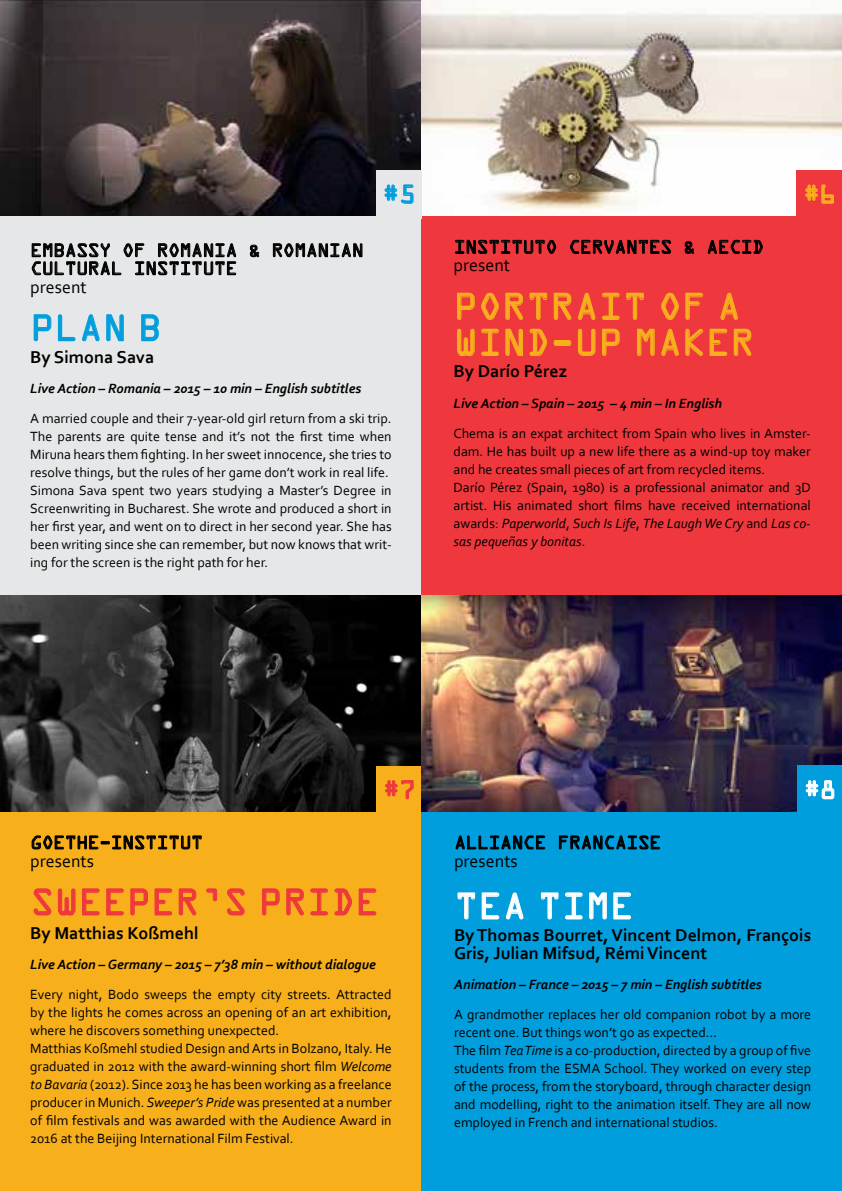
<style>
.page{position:relative;width:842px;height:1191px;background:#fff}
.page>*{position:absolute;margin:0;border:0;box-sizing:border-box;transform-origin:0 0}
.t1{font:40px/36px "OCRA Extended";color:#f7af1c}
.t2{font:40px "OCRA Extended";color:#ef383d}
.t3{font:40px "OCRA Extended";color:#fff}
.t4{font:40px "OCRA Extended";color:#009edd}
.t5{font:28px "OCRA Extended";color:#009edd}
.t6{font:28px "OCRA Extended";color:#f7af1c}
.t7{font:28px "OCRA Extended";color:#ef383d}
.t8{font:28px "OCRA Extended";color:#fff}
.t9{font:20px/18px "OCRA Extended";letter-spacing:-.03em;color:#000}
.t10{font:700 18px/18px "Corbel";color:#000}
.t11{font:18px "Corbel";color:#000}
.t12{font:14px/18px "Corbel";color:#000}
.t13{font:italic 700 14px "Corbel";color:#000}
.s1{font-style:italic}
</style>
<div class="page">
<div style="left:0;top:0;width:421px;height:595px;background:#e6e7e8"></div>
<div style="left:421px;top:0;width:421px;height:595px;background:#ef383d"></div>
<img style="left:0;top:0;width:842px;height:215px">
<svg style="left:455px;top:240px;width:102px;height:14px"></svg>
<svg style="left:570px;top:240px;width:102px;height:14px"></svg>
<svg style="left:684px;top:241px;width:10px;height:13px"></svg>
<svg style="left:707px;top:240px;width:56px;height:14px"></svg>
<svg style="left:457px;top:293px;width:18px;height:27px"></svg>
<svg style="left:481px;top:293px;width:18px;height:27px"></svg>
<svg style="left:505px;top:293px;width:18px;height:27px"></svg>
<svg style="left:602px;top:293px;width:18px;height:27px"></svg>
<svg style="left:626px;top:293px;width:18px;height:27px"></svg>
<svg style="left:661px;top:293px;width:18px;height:27px"></svg>
<svg style="left:685px;top:293px;width:18px;height:27px"></svg>
<svg style="left:457px;top:329px;width:18px;height:27px"></svg>
<svg style="left:481px;top:329px;width:18px;height:27px"></svg>
<svg style="left:505px;top:329px;width:18px;height:27px"></svg>
<svg style="left:529px;top:293px;width:67px;height:63px"></svg>
<svg style="left:602px;top:329px;width:18px;height:27px"></svg>
<svg style="left:637px;top:329px;width:18px;height:27px"></svg>
<svg style="left:661px;top:329px;width:18px;height:27px"></svg>
<svg style="left:685px;top:329px;width:18px;height:27px"></svg>
<svg style="left:709px;top:293px;width:43px;height:63px"></svg>
<div style="left:376px;top:170px;width:45px;height:49px;background:#e6e7e8"></div>
<svg style="left:384px;top:184px;width:30px;height:20px"></svg>
<div style="left:797px;top:170px;width:45px;height:53px;background:#ef383d"></div>
<svg style="left:805px;top:184px;width:29px;height:20px"></svg>
<div style="left:0;top:595px;width:421px;height:596px;background:#f7af1c"></div>
<div style="left:421px;top:595px;width:421px;height:596px;background:#009edd"></div>
<svg style="left:31px;top:835px;width:171px;height:15px"></svg>
<svg style="left:33px;top:888px;width:43px;height:27px"></svg>
<svg style="left:82px;top:888px;width:18px;height:27px"></svg>
<svg style="left:106px;top:888px;width:18px;height:27px"></svg>
<svg style="left:130px;top:888px;width:18px;height:27px"></svg>
<svg style="left:154px;top:888px;width:43px;height:27px"></svg>
<svg style="left:206px;top:888px;width:12px;height:13px"></svg>
<svg style="left:227px;top:888px;width:18px;height:27px"></svg>
<svg style="left:262px;top:888px;width:18px;height:27px"></svg>
<svg style="left:286px;top:888px;width:18px;height:27px"></svg>
<svg style="left:310px;top:888px;width:18px;height:28px"></svg>
<svg style="left:334px;top:888px;width:18px;height:28px"></svg>
<svg style="left:358px;top:888px;width:19px;height:27px"></svg>
<img style="left:0;top:595px;width:842px;height:216px">
<svg style="left:455px;top:835px;width:91px;height:15px"></svg>
<svg style="left:558px;top:835px;width:102px;height:15px"></svg>
<svg style="left:457px;top:892px;width:43px;height:28px"></svg>
<svg style="left:506px;top:892px;width:18px;height:28px"></svg>
<svg style="left:541px;top:892px;width:18px;height:28px"></svg>
<svg style="left:565px;top:892px;width:18px;height:28px"></svg>
<svg style="left:589px;top:892px;width:18px;height:28px"></svg>
<svg style="left:613px;top:892px;width:18px;height:27px"></svg>
<div style="left:376px;top:765px;width:45px;height:49px;background:#f7af1c"></div>
<svg style="left:385px;top:780px;width:29px;height:20px"></svg>
<div style="left:797px;top:765px;width:45px;height:51px;background:#009edd"></div>
<svg style="left:805px;top:780px;width:30px;height:20px"></svg>
<svg style="left:249px;top:244px;width:11px;height:14px"></svg>
<svg style="left:272px;top:243px;width:91px;height:15px"></svg>
<svg style="left:31px;top:243px;width:206px;height:33px"></svg>
<svg style="left:33px;top:314px;width:43px;height:27px"></svg>
<svg style="left:82px;top:314px;width:18px;height:28px"></svg>
<svg style="left:106px;top:314px;width:18px;height:28px"></svg>
<svg style="left:141px;top:314px;width:18px;height:27px"></svg>
<h2 class="t5" style="left:382px;top:179px;width:34px">#5</h2>
<h2 class="t6" style="left:803px;top:179px;width:34px">#6</h2>
<h3 class="t9" style="left:30px;top:241px;width:335px">EMBASSY OF ROMANIA &amp; ROMANIAN<br>CULTURAL INSTITUTE</h3>
<p class="t11" style="left:30px;top:275px;width:58px">present</p>
<h1 class="t4" style="left:30px;top:306px;width:133px">PLAN B</h1>
<p class="t10" style="left:30px;top:347px;width:126px">By Simona Sava</p>
<p class="t13" style="left:30px;top:379px;width:333px">Live Action – Romania – 2015 – 10 min – English subtitles</p>
<p class="t12" style="left:30px;top:409px;width:363px">A married couple and their 7-year-old girl return from a ski trip.<br>The parents are quite tense and it’s not the first time when Miruna hears them fighting. In her sweet innocence, she tries to resolve things, but the rules of her game don’t work in real life.<br>Simona Sava spent two years studying a Master’s Degree in Screenwriting in Bucharest. She wrote and produced a short in her first year, and went on to direct in her second year. She has been writing since she can remember, but now knows that writ&shy;ing for the screen is the right path for her.</p>
<h3 class="t9" style="left:454px;top:238px;width:312px">INSTITUTO CERVANTES &amp; AECID</h3>
<p class="t11" style="left:454px;top:254px;width:58px">present</p>
<h1 class="t1" style="left:454px;top:288px;width:302px">PORTRAIT OF A<br>WIND-UP MAKER</h1>
<p class="t10" style="left:454px;top:362px;width:115px">By Darío Pérez</p>
<p class="t13" style="left:454px;top:394px;width:270px">Live Action – Spain – 2015 – 4 min – In English</p>
<p class="t12" style="left:454px;top:423px;width:359px">Chema is an expat architect from Spain who lives in Amster&shy;dam. He has built up a new life there as a wind-up toy maker and he creates small pieces of art from recycled items.<br>Darío Pérez (Spain, 1980) is a professional animator and 3D artist. His animated short films have received international awards: <span class="s1">Paperworld</span>, <span class="s1">Such Is Life</span>, <span class="s1">The Laugh We Cry</span> and <span class="s1">Las co&shy;sas pequeñas y bonitas</span>.</p>
<h2 class="t7" style="left:383px;top:775px;width:34px">#7</h2>
<h2 class="t8" style="left:803px;top:775px;width:34px">#8</h2>
<h3 class="t9" style="left:30px;top:833px;width:174px">GOETHE-INSTITUT</h3>
<p class="t11" style="left:30px;top:849px;width:65px">presents</p>
<h1 class="t2" style="left:30px;top:880px;width:351px">SWEEPER’S PRIDE</h1>
<p class="t10" style="left:30px;top:923px;width:170px">By Matthias Koßmehl</p>
<p class="t13" style="left:30px;top:955px;width:347px">Live Action – Germany – 2015 – 7’38 min – without dialogue</p>
<p class="t12" style="left:30px;top:985px;width:363px">Every night, Bodo sweeps the empty city streets. Attracted by the lights he comes across an opening of an art exhibition, where he discovers something unexpected.<br>Matthias Koßmehl studied Design and Arts in Bolzano, Italy. He graduated in 2012 with the award-winning short film <span class="s1">Welcome to Bavaria</span> (2012). Since 2013 he has been working as a freelance producer in Munich. <span class="s1">Sweeper’s Pride</span> was presented at a number of film festivals and was awarded with the Audience Award in 2016 at the Beijing International Film Festival.</p>
<h3 class="t9" style="left:454px;top:833px;width:209px">ALLIANCE FRANCAISE</h3>
<p class="t11" style="left:454px;top:849px;width:65px">presents</p>
<h1 class="t3" style="left:454px;top:884px;width:181px">TEA TIME</h1>
<p class="t10" style="left:454px;top:925px;width:359px">By Thomas Bourret, Vincent Delmon, François<br>Gris, Julian Mifsud, Rémi Vincent</p>
<p class="t13" style="left:454px;top:975px;width:309px">Animation – France – 2015 – 7 min – English subtitles</p>
<p class="t12" style="left:454px;top:1005px;width:359px">A grandmother replaces her old companion robot by a more recent one. But things won’t go as expected…<br>The film <span class="s1">Tea Time</span> is a co-production, directed by a group of five students from the ESMA School. They worked on every step of the process, from the storyboard, through character design and modelling, right to the animation itself. They are all now employed in French and international studios.</p>
</div>
